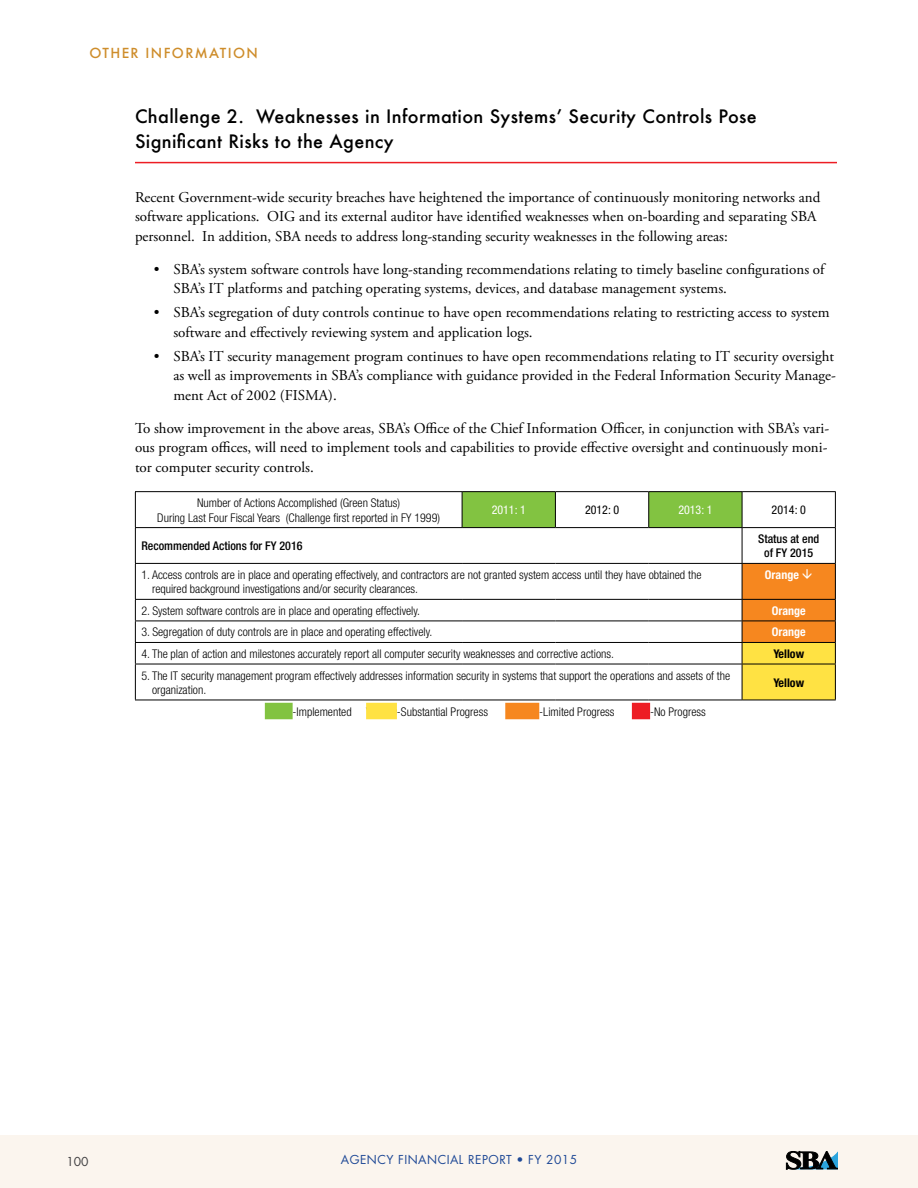
<style>
.page{position:relative;width:918px;height:1188px;background:#fff}
.page>*{position:absolute;margin:0;border:0;box-sizing:border-box;transform-origin:0 0}
.SUBHEAD_2_MGMT_PERF{font:500 18px/25.5px "Futura";letter-spacing:.02em;color:#000}
.Text{font:15px/19.5px "Adobe Garamond Pro";color:#000}
.t1{font:500 13.5px "Futura";letter-spacing:.1em;color:#ce8d2b}
.t2{font:300 condensed 12px/14.4px "Helvetica Neue";color:#000}
.t3{font:500 condensed 12px/14.4px "Helvetica Neue";color:#000;text-align:center}
.t4{font:12px "Futura";letter-spacing:.04em;color:#1f4996}
.t5{font:700 condensed 12px "Helvetica Neue";color:#fff}
.t6{font:condensed 12px "Helvetica Neue";color:#fff}
.t7{font:condensed 12px "Helvetica Neue";color:#000}
.t8{font:700 condensed 12px "Helvetica Neue";color:#000}
.t9{font:12px "Futura";color:#414042}
.s1{font-weight:700;color:#fff}
.s2{font-weight:700}
</style>
<div class="page">
<div style="left:0;top:1135px;width:918px;height:53px;background:#fbf5ee"></div>
<svg style="left:786px;top:1151px;width:52px;height:18px"></svg>
<hr style="left:135px;top:162px;width:702px;height:1px;background:#ed1d24">
<svg style="left:463px;top:492px;width:279px;height:35px"></svg>
<hr style="left:462px;top:491px;width:93px;height:1px;background:#000">
<hr style="left:555px;top:491px;width:94px;height:1px;background:#000">
<hr style="left:649px;top:491px;width:93px;height:1px;background:#000">
<hr style="left:742px;top:491px;width:94px;height:1px;background:#000">
<hr style="left:742px;top:700px;width:94px;height:1px;background:#000">
<hr style="left:135px;top:700px;width:327px;height:1px;background:#000">
<hr style="left:462px;top:700px;width:93px;height:1px;background:#000">
<hr style="left:555px;top:700px;width:94px;height:1px;background:#000">
<hr style="left:649px;top:700px;width:93px;height:1px;background:#000">
<hr style="left:135px;top:491px;width:327px;height:1px;background:#000">
<hr style="left:555px;top:492px;width:1px;height:35px;background:#000">
<hr style="left:648px;top:492px;width:1px;height:35px;background:#000">
<hr style="left:742px;top:492px;width:1px;height:35px;background:#000">
<hr style="left:835px;top:492px;width:1px;height:35px;background:#000">
<hr style="left:462px;top:527px;width:93px;height:1px;background:#000">
<hr style="left:555px;top:527px;width:94px;height:1px;background:#000">
<hr style="left:649px;top:527px;width:93px;height:1px;background:#000">
<hr style="left:742px;top:527px;width:94px;height:1px;background:#000">
<hr style="left:742px;top:528px;width:1px;height:35px;background:#000">
<hr style="left:835px;top:528px;width:1px;height:35px;background:#000">
<hr style="left:135px;top:564px;width:1px;height:35px;background:#000">
<hr style="left:135px;top:599px;width:327px;height:1px;background:#000">
<hr style="left:462px;top:599px;width:93px;height:1px;background:#000">
<hr style="left:555px;top:599px;width:94px;height:1px;background:#000">
<hr style="left:649px;top:599px;width:93px;height:1px;background:#000">
<hr style="left:135px;top:621px;width:327px;height:1px;background:#000">
<hr style="left:462px;top:621px;width:93px;height:1px;background:#000">
<hr style="left:555px;top:621px;width:94px;height:1px;background:#000">
<hr style="left:649px;top:621px;width:93px;height:1px;background:#000">
<hr style="left:135px;top:642px;width:327px;height:1px;background:#000">
<svg style="left:135px;top:600px;width:1px;height:64px"></svg>
<hr style="left:462px;top:642px;width:93px;height:1px;background:#000">
<hr style="left:555px;top:642px;width:94px;height:1px;background:#000">
<hr style="left:649px;top:642px;width:93px;height:1px;background:#000">
<hr style="left:135px;top:664px;width:327px;height:1px;background:#000">
<hr style="left:135px;top:664px;width:1px;height:36px;background:#000">
<hr style="left:462px;top:664px;width:93px;height:1px;background:#000">
<hr style="left:555px;top:664px;width:94px;height:1px;background:#000">
<hr style="left:649px;top:664px;width:93px;height:1px;background:#000">
<hr style="left:135px;top:492px;width:1px;height:35px;background:#000">
<hr style="left:462px;top:492px;width:1px;height:35px;background:#000">
<hr style="left:135px;top:527px;width:327px;height:1px;background:#000">
<hr style="left:135px;top:528px;width:1px;height:35px;background:#000">
<hr style="left:135px;top:563px;width:327px;height:1px;background:#000">
<hr style="left:462px;top:563px;width:93px;height:1px;background:#000">
<hr style="left:555px;top:563px;width:94px;height:1px;background:#000">
<hr style="left:649px;top:563px;width:93px;height:1px;background:#000">
<div style="left:265px;top:703px;width:28px;height:16px;background:#82c341"></div>
<div style="left:366px;top:703px;width:31px;height:16px;background:#ffe243"></div>
<div style="left:505px;top:703px;width:34px;height:16px;background:#f6871f"></div>
<div style="left:632px;top:703px;width:18px;height:16px;background:#ed1d24"></div>
<svg style="left:742px;top:563px;width:94px;height:137px;background:#eba32b"></svg>
<p class="t1" style="left:90px;top:43px;width:170px">OTHER INFORMATION</p>
<p class="SUBHEAD_2_MGMT_PERF" style="left:135px;top:103px;width:623px">Challenge 2. Weaknesses in Information Systems’ Security Controls Pose<br>Significant Risks to the Agency</p>
<p class="Text" style="left:135px;top:188px;width:687px">Recent Government-wide security breaches have heightened the importance of continuously monitoring networks and software applications. OIG and its external auditor have identified weaknesses when on-boarding and separating SBA personnel. In addition, SBA needs to address long-standing security weaknesses in the following areas:</p>
<p class="Text" style="left:173px;top:260px;width:653px;text-indent:-19px">• SBA’s system software controls have long-standing recommendations relating to timely baseline configurations of<br>SBA’s IT platforms and patching operating systems, devices, and database management systems.</p>
<p class="Text" style="left:173px;top:303px;width:658px;text-indent:-19px">• SBA’s segregation of duty controls continue to have open recommendations relating to restricting access to system software and effectively reviewing system and application logs.</p>
<p class="Text" style="left:173px;top:347px;width:664px;text-align:justify;text-indent:-19px">• SBA’s IT security management program continues to have open recommendations relating to IT security oversight as well as improvements in SBA’s compliance with guidance provided in the Federal Information Security Manage&shy;ment Act of 2002 (FISMA).</p>
<p class="Text" style="left:135px;top:419px;width:696px;text-align:justify">To show improvement in the above areas, SBA’s Office of the Chief Information Officer, in conjunction with SBA’s vari&shy;ous program offices, will need to implement tools and capabilities to provide effective oversight and continuously moni&shy;tor computer security controls.</p>
<p class="t2" style="left:157px;top:496px;width:284px;text-align:center">Number of Actions Accomplished (Green Status)<br>During Last Four Fiscal Years (Challenge first reported in FY 1999)</p>
<p class="t6" style="left:492px;top:503px;width:36px">2011: 1</p>
<p class="t7" style="left:585px;top:503px;width:36px">2012: 0</p>
<p class="t6" style="left:678px;top:503px;width:36px">2013: 1</p>
<p class="t7" style="left:772px;top:503px;width:36px">2014: 0</p>
<p class="t3" style="left:141px;top:539px;width:163px">Recommended Actions for FY 2016</p>
<p class="t3" style="left:758px;top:531px;width:63px">Status at end of FY 2015</p>
<p class="t2" style="left:152px;top:567px;width:551px;text-indent:-11px">1. Access controls are in place and operating effectively, and contractors are not granted system access until they have obtained the required background investigations and/or security clearances.</p>
<p class="t5" style="left:765px;top:567px;width:35px">Orange</p>
<p class="t2" style="left:141px;top:603px;width:280px">2. System software controls are in place and operating effectively.</p>
<p class="t5" style="left:772px;top:603px;width:35px">Orange</p>
<p class="t2" style="left:141px;top:625px;width:293px">3. Segregation of duty controls are in place and operating effectively.</p>
<p class="t5" style="left:772px;top:625px;width:35px">Orange</p>
<p class="t2" style="left:141px;top:646px;width:474px">4. The plan of action and milestones accurately report all computer security weaknesses and corrective actions.</p>
<p class="t8" style="left:773px;top:646px;width:32px">Yellow</p>
<p class="t2" style="left:152px;top:668px;width:580px;text-indent:-11px">5. The IT security management program effectively addresses information security in systems that support the operations and assets of the organization.</p>
<p class="t8" style="left:773px;top:675px;width:32px">Yellow</p>
<p class="t2" style="left:265px;top:704px;width:225px"><span class="s1">Green</span>-Implemented <span class="s2">Yellow</span>-Substantial Progress</p>
<p class="t2" style="left:505px;top:704px;width:111px"><span class="s1">Orange</span>-Limited Progress</p>
<p class="t2" style="left:632px;top:704px;width:76px"><span class="s1">Red</span>-No Progress</p>
<p class="t9" style="left:66px;top:1154px;width:24px">100</p>
<p class="t4" style="left:341px;top:1152px;width:238px">AGENCY FINANCIAL REPORT • FY 2015</p>
</div>
